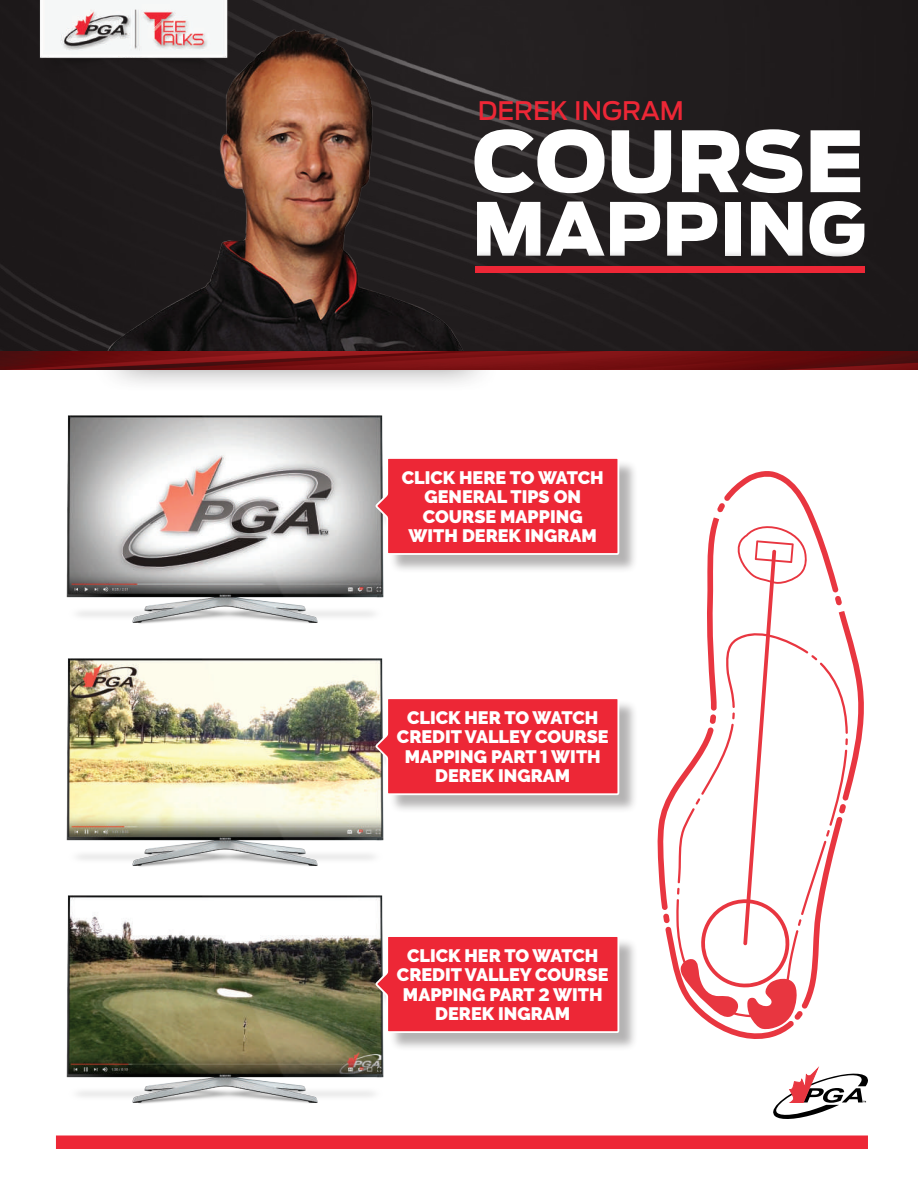
<style>
.page{position:relative;width:918px;height:1188px;background:#fff}
.page>*{position:absolute;margin:0;border:0;box-sizing:border-box;transform-origin:0 0}
.t1{font:900 83.55px "Antenna";letter-spacing:-.005em;color:#fff}
.t2{font:900 72.6px "Antenna";color:#fff}
.t3{font:500 25.35px "Antenna";color:#ed2736}
.t4{font:900 18px/19.5px "Raleway";color:#fff;text-align:center}
.s1{font-family:"Gotham"}
</style>
<div class="page">
<div style="left:0;top:0;width:918px;height:352px;background:#1f1b1c"></div>
<div style="left:91px;top:12px;width:410px;height:381px;background:#231f20;opacity:.75"></div>
<img style="left:1px;top:0;width:588px;height:352px">
<img style="left:0;top:352px;width:918px;height:18px">
<img style="left:16px;top:0;width:236px;height:97px">
<div style="left:467px;top:250px;width:405px;height:23px;background:#231f20"></div>
<div style="left:475px;top:266px;width:389px;height:7px;background:#ed2736"></div>
<svg style="left:773px;top:1068px;width:95px;height:51px"></svg>
<div style="left:56px;top:1136px;width:812px;height:13px;background:#ed2736"></div>
<svg style="left:657px;top:471px;width:207px;height:568px"></svg>
<svg style="left:695px;top:524px;width:113px;height:470px"></svg>
<img style="left:66px;top:382px;width:330px;height:242px">
<img style="left:66px;top:658px;width:318px;height:204px">
<img style="left:56px;top:862px;width:340px;height:274px">
<div style="left:379px;top:459px;width:259px;height:115px;background:#231f20;opacity:.34"></div>
<svg style="left:374px;top:456px;width:246px;height:100px;background:#e93b48"></svg>
<div style="left:379px;top:699px;width:259px;height:115px;background:#231f20;opacity:.34"></div>
<svg style="left:374px;top:696px;width:246px;height:100px;background:#ea3c48"></svg>
<div style="left:379px;top:937px;width:259px;height:115px;background:#231f20;opacity:.34"></div>
<svg style="left:374px;top:934px;width:246px;height:100px;background:#e63844"></svg>
<h3 class="t3" style="left:478px;top:95px;width:208px">DEREK INGRAM</h3>
<h1 class="t1" style="left:472px;top:112px;width:394px">COURSE</h1>
<h2 class="t2" style="left:472px;top:186px;width:396px">MAPPING</h2>
<p class="t4" style="left:402px;top:468px;width:204px">CLICK HERE TO WATCH<br>GENERAL TIPS ON<br>COURSE MAPPING<br>WITH DEREK INGRAM</p>
<p class="t4" style="left:397px;top:708px;width:213px">CLICK HER TO WATCH<br>CREDIT VALLEY COURSE<br>MAPPING PART <span class="s1">1</span> WITH<br>DEREK INGRAM</p>
<p class="t4" style="left:397px;top:946px;width:213px">CLICK HER TO WATCH<br>CREDIT VALLEY COURSE<br>MAPPING PART <span class="s1">2</span> WITH<br>DEREK INGRAM</p>
</div>
